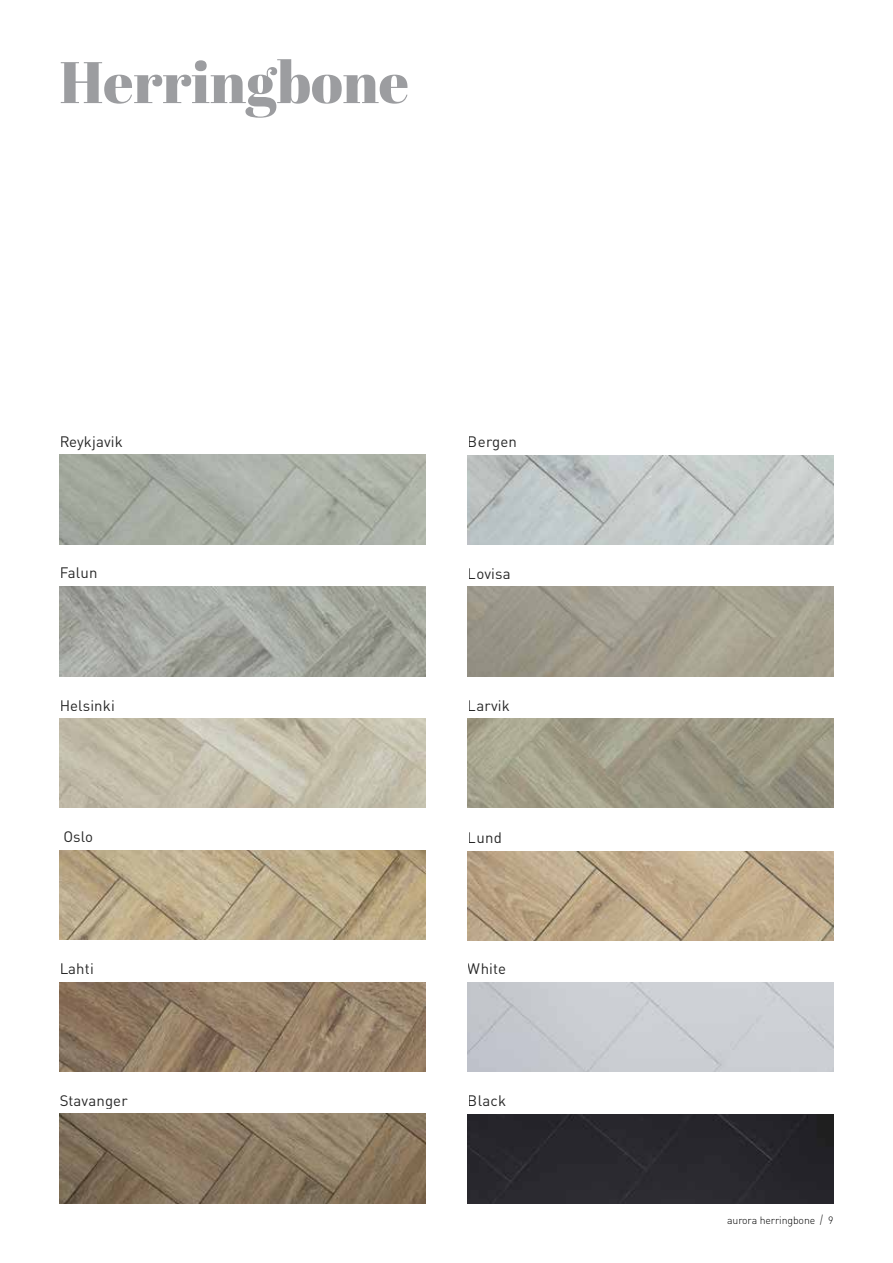
<style>
.page{position:relative;width:893px;height:1263px;background:#fff}
.page>*{position:absolute;margin:0;border:0;box-sizing:border-box;transform-origin:0 0}
.t1{font:58.5px "Abril Fatface";color:#9c9da0}
.t2{font:15px "DIN Pro";letter-spacing:.01em;color:#000}
.t3{font:300 10.5px "DIN Pro";letter-spacing:-.01em;color:#000}
.s1{font-stretch:condensed;font-size:12px}
</style>
<div class="page">
<img style="left:60px;top:982px;width:365px;height:89px">
<img style="left:468px;top:587px;width:365px;height:89px">
<img style="left:60px;top:455px;width:365px;height:89px">
<img style="left:60px;top:1114px;width:365px;height:89px">
<img style="left:60px;top:719px;width:365px;height:89px">
<img style="left:60px;top:850px;width:365px;height:90px">
<img style="left:468px;top:455px;width:365px;height:89px">
<img style="left:468px;top:719px;width:365px;height:89px">
<img style="left:60px;top:587px;width:365px;height:89px">
<div style="left:468px;top:1114px;width:365px;height:89px;background:#28272d"></div>
<img style="left:468px;top:851px;width:365px;height:89px">
<img style="left:468px;top:982px;width:365px;height:89px">
<h1 class="t1" style="left:60px;top:41px;width:351px">Herringbone</h1>
<p class="t2" style="left:60px;top:430px;width:65px">Reykjavik</p>
<p class="t2" style="left:468px;top:430px;width:51px">Bergen</p>
<p class="t2" style="left:60px;top:561px;width:40px">Falun</p>
<p class="t2" style="left:468px;top:561px;width:44px">Lovisa</p>
<p class="t2" style="left:60px;top:693px;width:57px">Helsinki</p>
<p class="t2" style="left:468px;top:693px;width:44px">Larvik</p>
<p class="t2" style="left:63px;top:825px;width:31px">Oslo</p>
<p class="t2" style="left:468px;top:826px;width:36px">Lund</p>
<p class="t2" style="left:60px;top:957px;width:36px">Lahti</p>
<p class="t2" style="left:468px;top:957px;width:40px">White</p>
<p class="t2" style="left:60px;top:1088px;width:70px">Stavanger</p>
<p class="t2" style="left:468px;top:1089px;width:40px">Black</p>
<p class="t3" style="left:727px;top:1212px;width:108px">aurora herringbone <span class="s1">/</span> 9</p>
</div>
